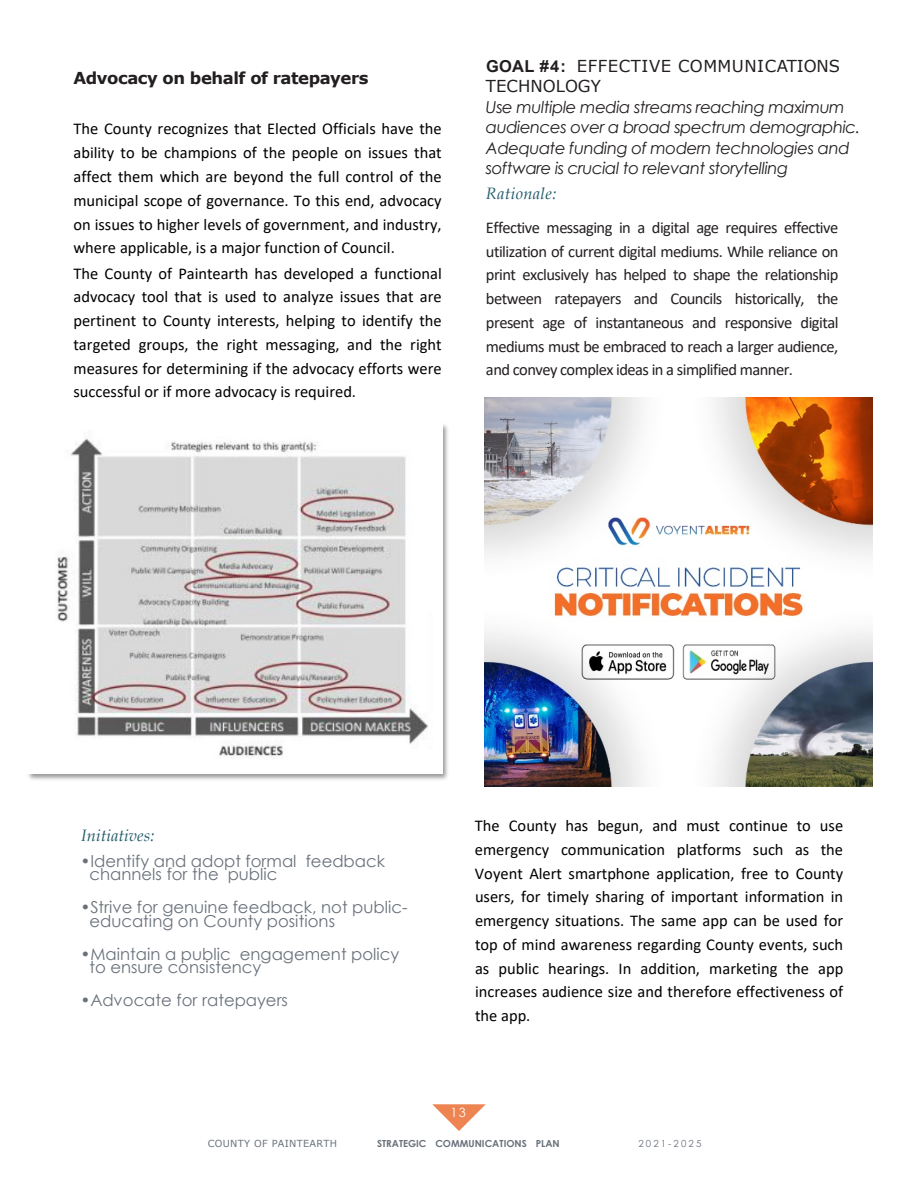
<style>
.page{position:relative;width:918px;height:1188px;background:#fff}
.page>*{position:absolute;margin:0;border:0;box-sizing:border-box;transform-origin:0 0}
.t1{font:16.5px/23.7px "Calibri";color:#000;text-align:justify}
.t2{font:16.5px/23.7px "Calibri";letter-spacing:-.035em;color:#231f20;text-align:justify}
.t3{font:16.5px/13.5px "Century Gothic";color:#69717b}
.t4{font:italic 16.5px/19.8px "Century Gothic";letter-spacing:-.025em;color:#231f20}
.t5{font:16.5px/20.1px "Verdana";letter-spacing:.02em;color:#231f20}
.t6{font:700 16.5px "Verdana";letter-spacing:-.025em;color:#231f20}
.t7{font:italic 16.5px "Book Antiqua";letter-spacing:.01em;color:#215968}
.t8{font:12.75px "Century Gothic";color:#fff}
.t9{font:700 9.75px "Century Gothic";color:#69717b}
.t10{font:9.75px "Verdana";letter-spacing:.03em;color:#69717b}
.t11{font:9.75px "Century Gothic";letter-spacing:.215em;color:#69717b}
.s1{font-family:"Arial";font-weight:700}
</style>
<div class="page">
<svg style="left:432px;top:1104px;width:54px;height:27px"></svg>
<img style="left:28px;top:424px;width:420px;height:356px">
<img style="left:28px;top:424px;width:414px;height:350px">
<img style="left:484px;top:398px;width:389px;height:388px">
<p class="t6" style="left:74px;top:66px;width:297px">Advocacy on behalf of ratepayers</p>
<p class="t1" style="left:73px;top:117px;width:370px">The County recognizes that Elected Officials have the ability to be champions of the people on issues that affect them which are beyond the full control of the municipal scope of governance. To this end, advocacy on issues to higher levels of government, and industry, where applicable, is a major function of Council.</p>
<p class="t1" style="left:73px;top:261px;width:370px">The County of Paintearth has developed a functional advocacy tool that is used to analyze issues that are pertinent to County interests, helping to identify the targeted groups, the right messaging, and the right measures for determining if the advocacy efforts were successful or if more advocacy is required.</p>
<p class="t5" style="left:486px;top:55px;width:356px"><span class="s1">GOAL #4:</span> EFFECTIVE COMMUNICATIONS<br>TECHNOLOGY</p>
<p class="t4" style="left:486px;top:97px;width:376px">Use multiple media streams reaching maximum audiences over a broad spectrum demographic.</p>
<p class="t4" style="left:486px;top:138px;width:365px">Adequate funding of modern technologies and software is crucial to relevant storytelling</p>
<p class="t7" style="left:486px;top:181px;width:72px">Rationale:</p>
<p class="t2" style="left:486px;top:215px;width:354px">Effective messaging in a digital age requires effective utilization of current digital mediums. While reliance on print exclusively has helped to shape the relationship between ratepayers and Councils historically, the present age of instantaneous and responsive digital mediums must be embraced to reach a larger audience, and convey complex ideas in a simplified manner.</p>
<p class="t7" style="left:81px;top:824px;width:75px">Initiatives:</p>
<p class="t3" style="left:89px;top:854px;width:297px;text-indent:-9px">•Identify and adopt formal feedback channels for the public</p>
<p class="t3" style="left:89px;top:900px;width:320px;text-indent:-9px">•Strive for genuine feedback, not public&shy;educating on County positions</p>
<p class="t3" style="left:89px;top:947px;width:311px;text-indent:-9px">•Maintain a public engagement policy to ensure consistency</p>
<p class="t3" style="left:81px;top:993px;width:209px">•Advocate for ratepayers</p>
<p class="t1" style="left:475px;top:813px;width:370px">The County has begun, and must continue to use emergency communication platforms such as the Voyent Alert smartphone application, free to County users, for timely sharing of important information in emergency situations. The same app can be used for top of mind awareness regarding County events, such as public hearings. In addition, marketing the app increases audience size and therefore effectiveness of the app.</p>
<p class="t8" style="left:451px;top:1103px;width:17px">13</p>
<p class="t10" style="left:208px;top:1137px;width:131px">COUNTY OF PAINTEARTH</p>
<p class="t9" style="left:377px;top:1136px;width:184px">STRATEGIC COMMUNICATIONS PLAN</p>
<p class="t11" style="left:638px;top:1137px;width:65px">2021-2025</p>
</div>
